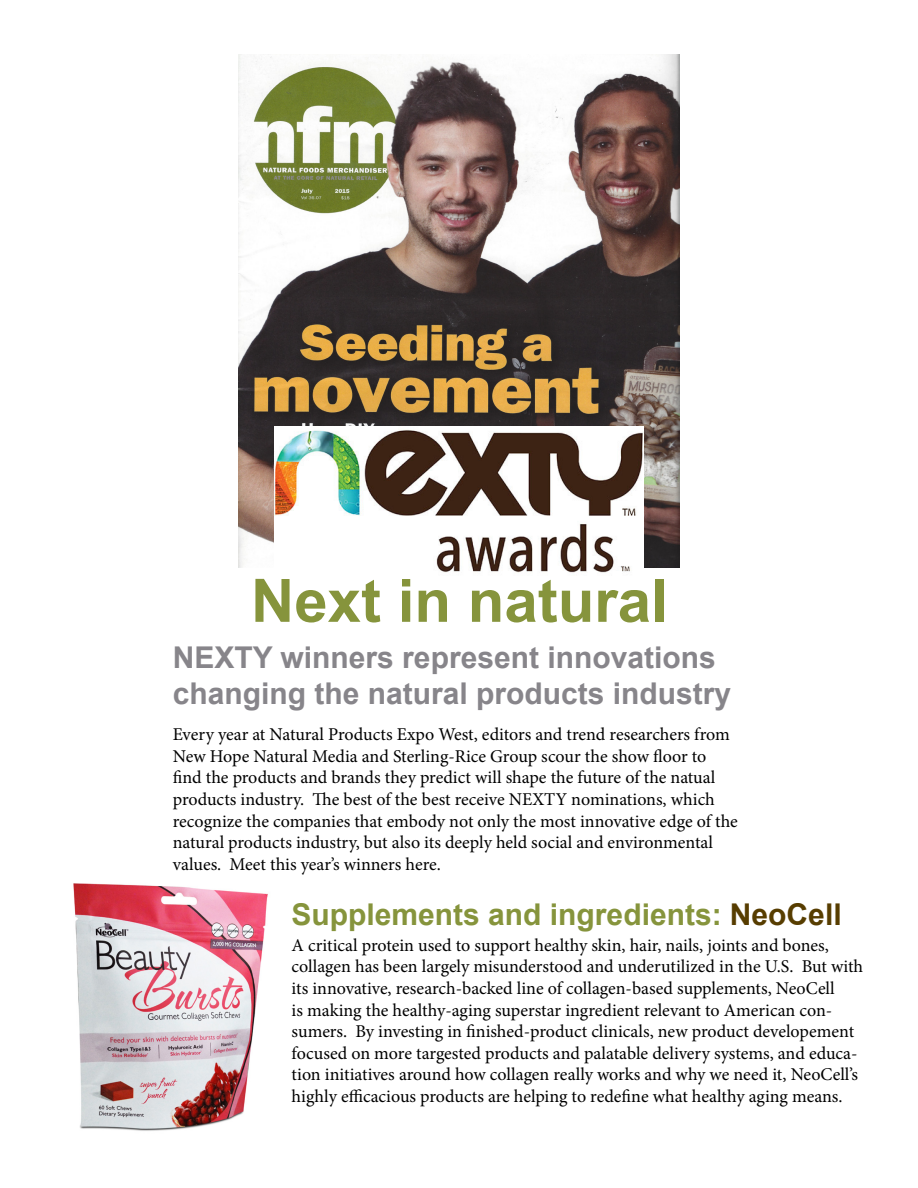
<style>
.page{position:relative;width:918px;height:1188px;background:#fff}
.page>*{position:absolute;margin:0;border:0;box-sizing:border-box;transform-origin:0 0}
.t1{font:700 60px "Arial";color:#86943c}
.t2{font:700 30px/36px "Arial";color:#87858a}
.t3{font:700 30px "Arial";color:#86943c}
.t4{font:18px/21.6px "Minion Pro";color:#000}
.s1{color:#573d00}
</style>
<div class="page">
<img style="left:239px;top:54px;width:440px;height:514px">
<img style="left:274px;top:426px;width:370px;height:147px">
<img style="left:73px;top:883px;width:195px;height:248px">
<h1 class="t1" style="left:251px;top:561px;width:418px">Next in natural</h1>
<h2 class="t2" style="left:173px;top:641px;width:560px">NEXTY winners represent innovations changing the natural products industry</h2>
<p class="t4" style="left:173px;top:724px;width:567px">Every year at Natural Products Expo West, editors and trend researchers from New Hope Natural Media and Sterling-Rice Group scour the show floor to find the products and brands they predict will shape the future of the natual products industry. The best of the best receive NEXTY nominations, which recognize the companies that embody not only the most innovative edge of the natural products industry, but also its deeply held social and environmental values. Meet this year’s winners here.</p>
<h2 class="t3" style="left:292px;top:895px;width:552px">Supplements and ingredients: <span class="s1">NeoCell</span></h2>
<p class="t4" style="left:292px;top:934px;width:573px">A critical protein used to support healthy skin, hair, nails, joints and bones, collagen has been largely misunderstood and underutilized in the U.S. But with its innovative, research-backed line of collagen-based supplements, NeoCell<br>is making the healthy-aging superstar ingredient relevant to American con&shy;sumers. By investing in finished-product clinicals, new product developement focused on more targested products and palatable delivery systems, and educa&shy;tion initiatives around how collagen really works and why we need it, NeoCell’s highly efficacious products are helping to redefine what healthy aging means.</p>
</div>
